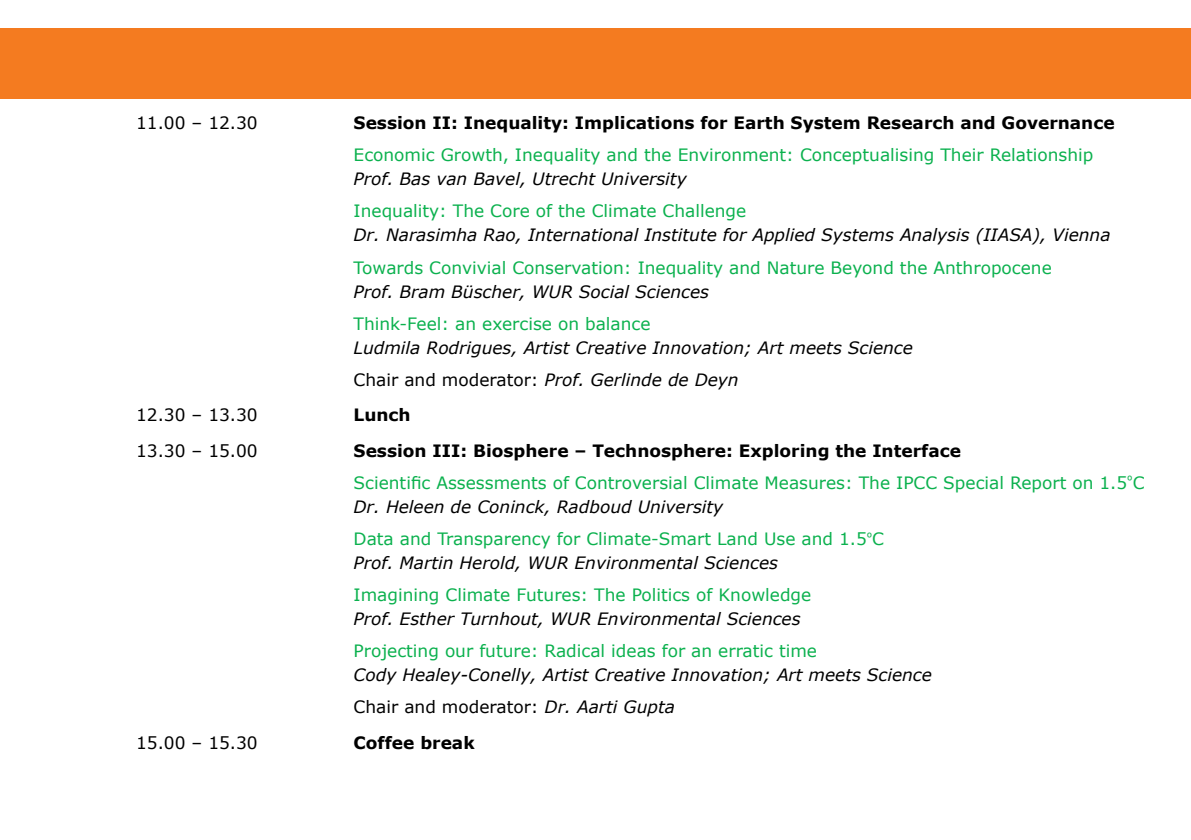
<style>
.page{position:relative;width:1191px;height:840px;background:#fff}
.page>*{position:absolute;margin:0;border:0;box-sizing:border-box;transform-origin:0 0}
.t1{font:17px/32px "Verdana";color:#0bb14e}
.t2{font:italic 17px/32px "Verdana";color:#000}
.t3{font:700 17px "Verdana";color:#000}
.t4{font:17px "Verdana";color:#000}
.s1{font-style:normal}
.s2{font-weight:700;color:#000}
.s3{font-style:italic;color:#000}
</style>
<div class="page">
<div style="left:113px;top:28px;width:1049px;height:71px;background:#f47b20"></div>
<div style="left:0;top:28px;width:202px;height:71px;background:#f47b20"></div>
<div style="left:1128px;top:28px;width:63px;height:71px;background:#f47b20"></div>
<p class="t4" style="left:136px;top:111px;width:123px">11.00 – 12.30</p>
<p class="t3" style="left:353px;top:111px;width:762px">Session II: Inequality: Implications for Earth System Research and Governance</p>
<p class="t1" style="left:353px;top:139px;width:741px">Economic Growth, Inequality and the Environment: Conceptualising Their Relationship</p>
<p class="t2" style="left:353px;top:163px;width:334px">Prof. Bas van Bavel, Utrecht University</p>
<p class="t1" style="left:353px;top:195px;width:394px">Inequality: The Core of the Climate Challenge</p>
<p class="t2" style="left:353px;top:219px;width:758px">Dr. Narasimha Rao, International Institute for Applied Systems Analysis (IIASA), Vienna</p>
<p class="t1" style="left:353px;top:251px;width:699px">Towards Convivial Conservation: Inequality and Nature Beyond the Anthropocene</p>
<p class="t2" style="left:353px;top:275px;width:357px">Prof. Bram Büscher, WUR Social Sciences</p>
<p class="t1" style="left:353px;top:307px;width:298px">Think-Feel: an exercise on balance</p>
<p class="t2" style="left:353px;top:331px;width:561px">Ludmila Rodrigues, Artist Creative Innovation; Art meets Science<br><span class="s1">Chair and moderator:</span> Prof. Gerlinde de Deyn</p>
<p class="t4" style="left:136px;top:403px;width:123px">12.30 – 13.30</p>
<p class="t3" style="left:353px;top:403px;width:59px">Lunch</p>
<p class="t4" style="left:136px;top:439px;width:123px">13.30 – 15.00</p>
<p class="t1" style="left:353px;top:434px;width:792px"><span class="s2">Session III: Biosphere – Technosphere: Exploring the Interface<br></span>Scientific Assessments of Controversial Climate Measures: The IPCC Special Report on 1.5<sup>º</sup>C</p>
<p class="t1" style="left:353px;top:490px;width:532px"><span class="s3">Dr. Heleen de Coninck, Radboud University<br></span>Data and Transparency for Climate-Smart Land Use and 1.5<sup>º</sup>C</p>
<p class="t2" style="left:353px;top:546px;width:426px">Prof. Martin Herold, WUR Environmental Sciences</p>
<p class="t1" style="left:353px;top:578px;width:459px">Imagining Climate Futures: The Politics of Knowledge</p>
<p class="t2" style="left:353px;top:602px;width:448px">Prof. Esther Turnhout, WUR Environmental Sciences</p>
<p class="t1" style="left:353px;top:634px;width:465px">Projecting our future: Radical ideas for an erratic time</p>
<p class="t2" style="left:353px;top:658px;width:580px">Cody Healey-Conelly, Artist Creative Innovation; Art meets Science<br><span class="s1">Chair and moderator:</span> Dr. Aarti Gupta</p>
<p class="t4" style="left:136px;top:730px;width:123px">15.00 – 15.30</p>
<p class="t3" style="left:353px;top:730px;width:123px">Coffee break</p>
</div>
